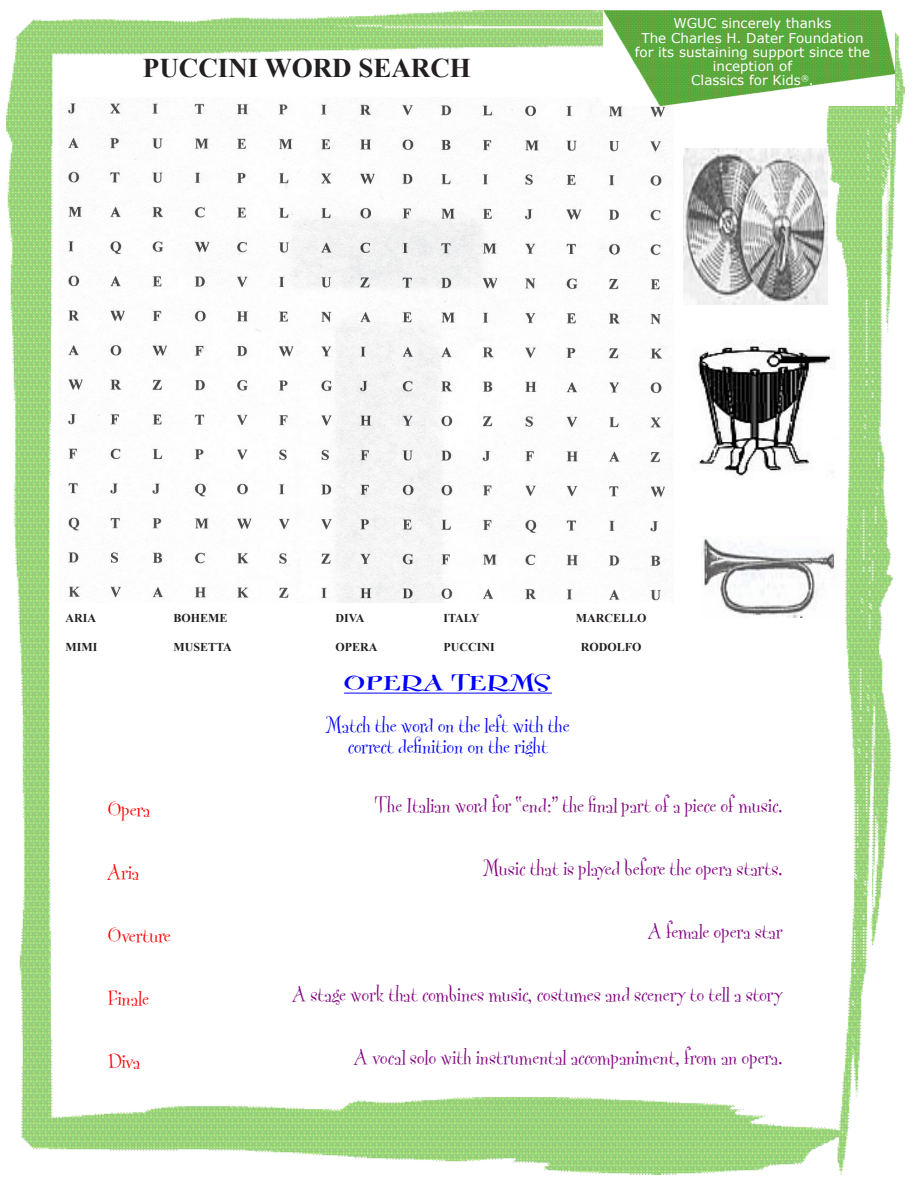
<style>
.page{position:relative;width:918px;height:1188px;background:#fff}
.page>*{position:absolute;margin:0;border:0;box-sizing:border-box;transform-origin:0 0}
.t1{font:700 27px "Times New Roman";color:#231f20}
.t2{font:21px "Fontesque";color:#800080}
.t3{font:21px "Fontesque";color:#00f}
.t4{font:21px "Fontesque";color:#f00}
.t5{font:700 21px "Fontesque";letter-spacing:-.01em;color:#00f;scale:1.5 1}
.t6{font:21px "Fontesque";letter-spacing:-.02em;color:#f00}
.t7{font:13.5px "Verdana";color:#fff}
.t8{font:700 12px "Times New Roman";color:#231f20}
</style>
<div class="page">
<img style="left:6px;top:10px;width:898px;height:1164px">
<img style="left:603px;top:10px;width:291px;height:95px">
<hr style="left:344px;top:693px;width:208px;height:1px;background:#00f">
<img style="left:701px;top:536px;width:138px;height:82px">
<img style="left:690px;top:339px;width:150px;height:140px">
<img style="left:683px;top:149px;width:145px;height:156px">
<p class="t1" style="left:143px;top:50px;width:330px">PUCCINI WORD SEARCH</p>
<p class="t7" style="left:674px;top:14px;width:160px">WGUC sincerely thanks</p>
<p class="t7" style="left:641px;top:29px;width:224px">The Charles H. Dater Foundation</p>
<p class="t7" style="left:635px;top:43px;width:237px">for its sustaining support since the</p>
<p class="t7" style="left:713px;top:57px;width:81px">inception of</p>
<p class="t7" style="left:691px;top:71px;width:124px">Classics for Kids<sup>®</sup>.</p>
<p class="t8" style="left:65px;top:610px;width:32px">ARIA</p>
<p class="t8" style="left:173px;top:610px;width:56px">BOHEME</p>
<p class="t8" style="left:335px;top:610px;width:31px">DIVA</p>
<p class="t8" style="left:443px;top:610px;width:38px">ITALY</p>
<p class="t8" style="left:576px;top:610px;width:72px">MARCELLO</p>
<p class="t8" style="left:65px;top:639px;width:33px">MIMI</p>
<p class="t8" style="left:173px;top:639px;width:60px">MUSETTA</p>
<p class="t8" style="left:335px;top:639px;width:43px">OPERA</p>
<p class="t8" style="left:443px;top:639px;width:53px">PUCCINI</p>
<p class="t8" style="left:581px;top:639px;width:62px">RODOLFO</p>
<p class="t4" style="left:108px;top:800px;width:44px">Opera</p>
<p class="t4" style="left:108px;top:863px;width:33px">Aria</p>
<p class="t6" style="left:108px;top:926px;width:65px">Overture</p>
<p class="t4" style="left:108px;top:989px;width:43px">Finale</p>
<p class="t4" style="left:108px;top:1052px;width:34px">Diva</p>
<p class="t5" style="left:344px;top:674px;width:140px">OPERA TERMS</p>
<p class="t3" style="left:326px;top:716px;width:245px">Match the word on the left with the</p>
<p class="t3" style="left:348px;top:737px;width:202px">correct definition on the right</p>
<p class="t2" style="left:375px;top:795px;width:410px">The Italian word for “end;” the final part of a piece of music.</p>
<p class="t2" style="left:483px;top:858px;width:301px">Music that is played before the opera starts.</p>
<p class="t2" style="left:649px;top:921px;width:136px">A female opera star</p>
<p class="t2" style="left:293px;top:984px;width:491px">A stage work that combines music, costumes and scenery to tell a story</p>
<p class="t2" style="left:355px;top:1047px;width:430px">A vocal solo with instrumental accompaniment, from an opera.</p>
</div>
